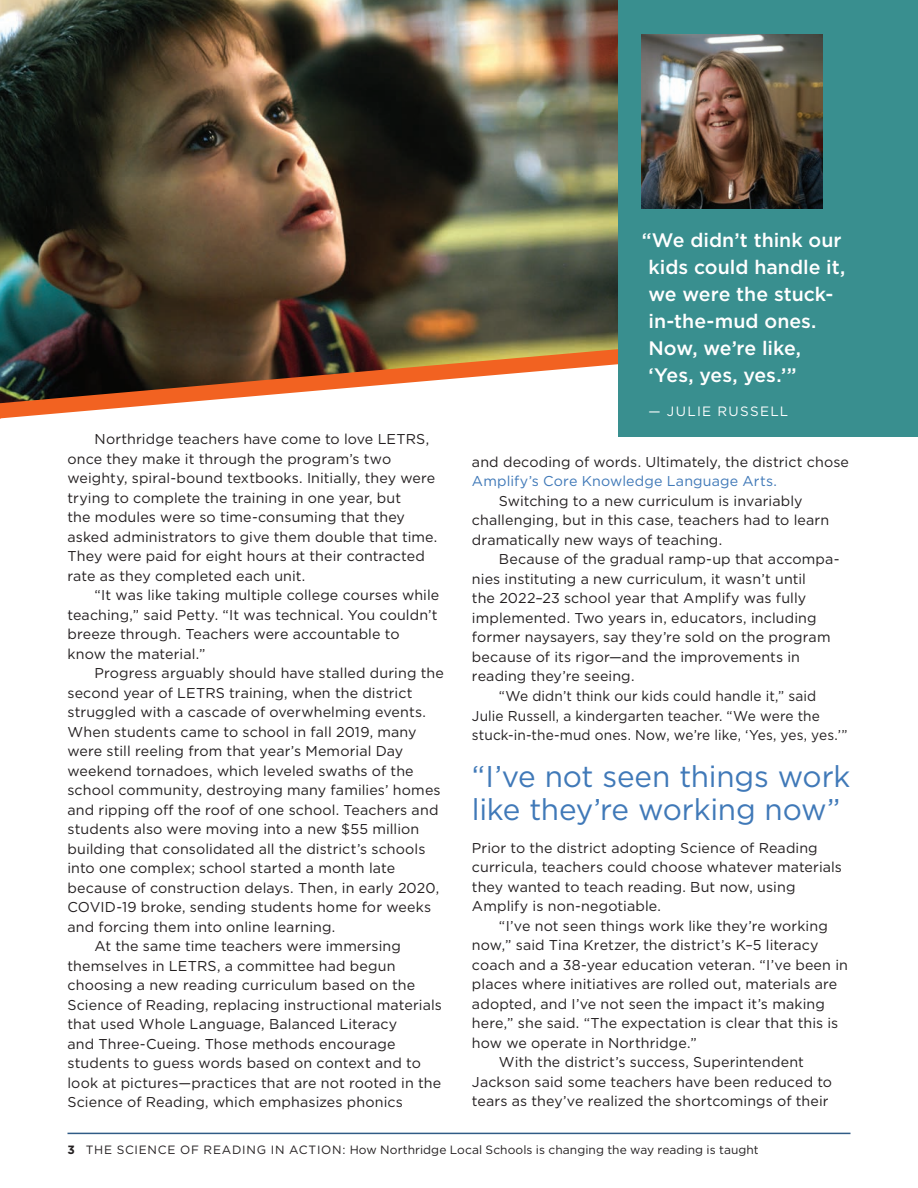
<style>
.page{position:relative;width:918px;height:1188px;background:#fff}
.page>*{position:absolute;margin:0;border:0;box-sizing:border-box;transform-origin:0 0}
.t1{font:30px/33px "Gotham";letter-spacing:-.01em;color:#4079b8}
.t2{font:500 19.5px/27px "Gotham";color:#fff}
.t3{font:14.25px/19.5px "Gotham";letter-spacing:.01em;color:#231f20}
.t4{font:14.25px "Gotham";letter-spacing:.01em;color:#231f20;scale:.96 1}
.t5{font:14.25px "Gotham";letter-spacing:.01em;color:#4079b8}
.t6{font:13.5px "Gotham";letter-spacing:.095em;color:#fff}
.t7{font:12px "Gotham";letter-spacing:.01em;color:#231f20}
.s1{font-weight:700}
</style>
<div class="page">
<img style="left:0;top:0;width:618px;height:323px">
<img style="left:0;top:323px;width:618px;height:95px">
<svg style="left:0;top:404px;width:1px;height:15px"></svg>
<hr style="left:68px;top:1133px;width:782px;height:1px;background:#305b86">
<div style="left:618px;top:0;width:300px;height:436px;background:#398f8f"></div>
<img style="left:642px;top:35px;width:180px;height:173px">
<p class="t3" style="left:68px;top:429px;width:371px;text-indent:27px">Northridge teachers have come to love LETRS, once they make it through the program’s two weighty, spiral-bound textbooks. Initially, they were trying to complete the training in one year, but<br>the modules were so time-consuming that they asked administrators to give them double that time.<br>They were paid for eight hours at their contracted rate as they completed each unit.</p>
<p class="t3" style="left:68px;top:585px;width:373px;text-indent:27px">“It was like taking multiple college courses while teaching,” said Petty. “It was technical. You couldn’t breeze through. Teachers were accountable to know the material.”</p>
<p class="t3" style="left:95px;top:663px;width:351px">Progress arguably should have stalled during the</p>
<p class="t3" style="left:68px;top:683px;width:347px">second year of LETRS training, when the district</p>
<p class="t3" style="left:68px;top:702px;width:360px">struggled with a cascade of overwhelming events.</p>
<p class="t3" style="left:68px;top:722px;width:351px">When students came to school in fall 2019, many</p>
<p class="t3" style="left:68px;top:741px;width:337px">were still reeling from that year’s Memorial Day</p>
<p class="t3" style="left:68px;top:761px;width:348px">weekend tornadoes, which leveled swaths of the</p>
<p class="t3" style="left:68px;top:780px;width:375px">school community, destroying many families’ homes</p>
<p class="t3" style="left:68px;top:800px;width:372px">and ripping off the roof of one school. Teachers and</p>
<p class="t3" style="left:68px;top:819px;width:353px">students also were moving into a new $55 million</p>
<p class="t3" style="left:68px;top:839px;width:360px">building that consolidated all the district’s schools</p>
<p class="t3" style="left:68px;top:858px;width:329px">into one complex; school started a month late</p>
<p class="t3" style="left:68px;top:878px;width:373px">because of construction delays. Then, in early 2020,</p>
<p class="t3" style="left:68px;top:897px;width:365px">COVID-19 broke, sending students home for weeks</p>
<p class="t3" style="left:68px;top:916px;width:269px">and forcing them into online learning.</p>
<p class="t3" style="left:95px;top:936px;width:308px">At the same time teachers were immersing</p>
<p class="t3" style="left:68px;top:955px;width:329px">themselves in LETRS, a committee had begun</p>
<p class="t3" style="left:68px;top:975px;width:349px">choosing a new reading curriculum based on the</p>
<p class="t3" style="left:68px;top:994px;width:376px">Science of Reading, replacing instructional materials</p>
<p class="t3" style="left:68px;top:1014px;width:331px">that used Whole Language, Balanced Literacy</p>
<p class="t3" style="left:68px;top:1033px;width:329px">and Three-Cueing. Those methods encourage</p>
<p class="t3" style="left:68px;top:1053px;width:355px">students to guess words based on context and to</p>
<p class="t3" style="left:68px;top:1072px;width:375px">look at pictures—practices that are not rooted in the</p>
<p class="t3" style="left:68px;top:1092px;width:337px">Science of Reading, which emphasizes phonics</p>
<h2 class="t2" style="left:649px;top:226px;width:198px;text-indent:-7px">“We didn’t think our kids could handle it, we were the stuck&shy;in-the-mud ones.<br>Now, we’re like, ‘Yes, yes, yes.’”</h2>
<p class="t6" style="left:649px;top:402px;width:141px">— JULIE RUSSELL</p>
<p class="t3" style="left:472px;top:452px;width:378px">and decoding of words. Ultimately, the district chose</p>
<p class="t5" style="left:472px;top:472px;width:307px">Amplify’s Core Knowledge Language Arts.</p>
<p class="t3" style="left:472px;top:491px;width:359px;text-indent:27px">Switching to a new curriculum is invariably challenging, but in this case, teachers had to learn dramatically new ways of teaching.</p>
<p class="t3" style="left:499px;top:549px;width:342px">Because of the gradual ramp-up that accompa-</p>
<p class="t3" style="left:472px;top:569px;width:336px">nies instituting a new curriculum, it wasn’t until</p>
<p class="t3" style="left:472px;top:588px;width:336px">the 2022–23 school year that Amplify was fully</p>
<p class="t3" style="left:472px;top:608px;width:346px">implemented. Two years in, educators, including</p>
<p class="t3" style="left:472px;top:627px;width:360px">former naysayers, say they’re sold on the program</p>
<p class="t3" style="left:472px;top:647px;width:330px">because of its rigor—and the improvements in</p>
<p class="t3" style="left:472px;top:666px;width:164px">reading they’re seeing.</p>
<p class="t4" style="left:499px;top:687px;width:332px">“We didn’t think our kids could handle it,” said</p>
<p class="t4" style="left:472px;top:706px;width:364px">Julie Russell, a kindergarten teacher. “We were the</p>
<p class="t4" style="left:472px;top:726px;width:393px">stuck-in-the-mud ones. Now, we’re like, ‘Yes, yes, yes.’”</p>
<h1 class="t1" style="left:472px;top:759px;width:380px">“I’ve not seen things work like they’re working now”</h1>
<p class="t3" style="left:472px;top:838px;width:372px">Prior to the district adopting Science of Reading curricula, teachers could choose whatever materials they wanted to teach reading. But now, using Amplify is non-negotiable.</p>
<p class="t3" style="left:499px;top:916px;width:330px">“I’ve not seen things work like they’re working</p>
<p class="t3" style="left:472px;top:935px;width:348px">now,” said Tina Kretzer, the district’s K–5 literacy</p>
<p class="t3" style="left:472px;top:955px;width:378px">coach and a 38-year education veteran. “I’ve been in</p>
<p class="t3" style="left:472px;top:974px;width:367px">places where initiatives are rolled out, materials are</p>
<p class="t3" style="left:472px;top:994px;width:354px">adopted, and I’ve not seen the impact it’s making</p>
<p class="t3" style="left:472px;top:1013px;width:368px">here,” she said. “The expectation is clear that this is</p>
<p class="t3" style="left:472px;top:1033px;width:226px">how we operate in Northridge.”</p>
<p class="t3" style="left:499px;top:1052px;width:307px">With the district’s success, Superintendent</p>
<p class="t3" style="left:472px;top:1071px;width:362px">Jackson said some teachers have been reduced to</p>
<p class="t3" style="left:472px;top:1091px;width:358px">tears as they’ve realized the shortcomings of their</p>
<p class="t7" style="left:68px;top:1142px;width:693px"><span class="s1">3</span> THE SCIENCE OF READING IN ACTION: How Northridge Local Schools is changing the way reading is taught</p>
</div>
